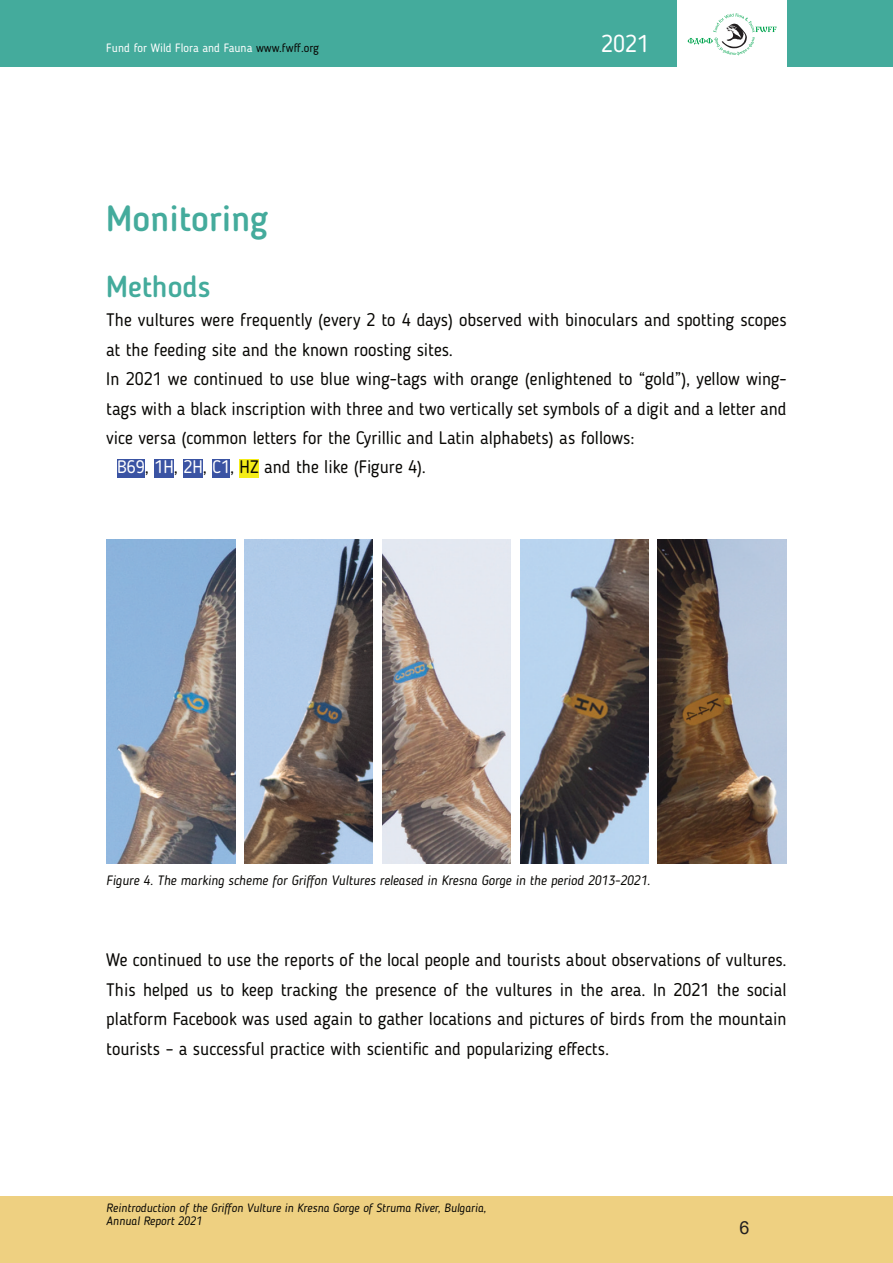
<style>
.page{position:relative;width:893px;height:1263px;background:#fff}
.page>*{position:absolute;margin:0;border:0;box-sizing:border-box;transform-origin:0 0}
.t1{font:500 36px "Blogger Sans";color:#44ab9c}
.t2{font:500 30px "Blogger Sans";color:#44ab9c}
.t3{font:24px "Blogger Sans";color:#fff}
.t4{font:18px/29.4px "Blogger Sans";color:#080704;text-align:justify}
.t5{font:18px "Arial";color:#231f20}
.t6{font:italic 13.5px "Blogger Sans";color:#080704}
.t7{font:italic 12px/13px "Blogger Sans";color:#080704}
.t8{font:12px "Blogger Sans";color:#fff}
.s1{color:#080704}
.s2{color:#fff}
</style>
<div class="page">
<div style="left:0;top:0;width:893px;height:67px;background:#44ab9c"></div>
<div style="left:0;top:1196px;width:893px;height:67px;background:#eed081"></div>
<div style="left:677px;top:0;width:110px;height:73px;background:#fff"></div>
<svg style="left:688px;top:13px;width:88px;height:42px"></svg>
<div style="left:117px;top:460px;width:28px;height:18px;background:#3a53a3"></div>
<div style="left:154px;top:460px;width:20px;height:18px;background:#3a53a3"></div>
<div style="left:183px;top:460px;width:20px;height:18px;background:#3a53a3"></div>
<div style="left:212px;top:460px;width:18px;height:18px;background:#3a53a3"></div>
<div style="left:240px;top:460px;width:19px;height:18px;background:#f4ec18"></div>
<img style="left:520px;top:540px;width:129px;height:324px">
<img style="left:658px;top:540px;width:129px;height:324px">
<img style="left:106px;top:540px;width:129px;height:324px">
<img style="left:382px;top:540px;width:129px;height:324px">
<img style="left:244px;top:540px;width:129px;height:324px">
<p class="t8" style="left:106px;top:43px;width:214px">Fund for Wild Flora and Fauna <span class="s1">www.fwff.org</span></p>
<h3 class="t3" style="left:601px;top:34px;width:50px">2021</h3>
<h1 class="t1" style="left:106px;top:204px;width:164px">Monitoring</h1>
<h2 class="t2" style="left:106px;top:274px;width:106px">Methods</h2>
<p class="t4" style="left:106px;top:307px;width:682px">The vultures were frequently (every 2 to 4 days) observed with binoculars and spotting scopes</p>
<p class="t4" style="left:106px;top:336px;width:348px">at the feeding site and the known roosting sites.</p>
<p class="t4" style="left:106px;top:366px;width:682px">In 2021 we continued to use blue wing-tags with orange (enlightened to “gold”), yellow wing-</p>
<p class="t4" style="left:106px;top:395px;width:682px">tags with a black inscription with three and two vertically set symbols of a digit and a letter and</p>
<p class="t4" style="left:106px;top:424px;width:530px">vice versa (common letters for the Cyrillic and Latin alphabets) as follows:</p>
<p class="t4" style="left:117px;top:454px;width:310px"><span class="s2">B69</span>, <span class="s2">1H</span>, <span class="s2">2H</span>, <span class="s2">C1</span>, HZ and the like (Figure 4).</p>
<p class="t6" style="left:106px;top:875px;width:545px">Figure 4. The marking scheme for Griffon Vultures released in Kresna Gorge in the period 2013-2021.</p>
<p class="t4" style="left:106px;top:947px;width:682px">We continued to use the reports of the local people and tourists about observations of vultures.<br>This helped us to keep tracking the presence of the vultures in the area. In 2021 the social platform Facebook was used again to gather locations and pictures of birds from the mountain tourists – a successful practice with scientific and popularizing effects.</p>
<p class="t7" style="left:106px;top:1202px;width:381px">Reintroduction of the Griffon Vulture in Kresna Gorge of Struma River, Bulgaria,<br>Annual Report 2021</p>
<p class="t5" style="left:739px;top:1221px;width:12px">6</p>
</div>
